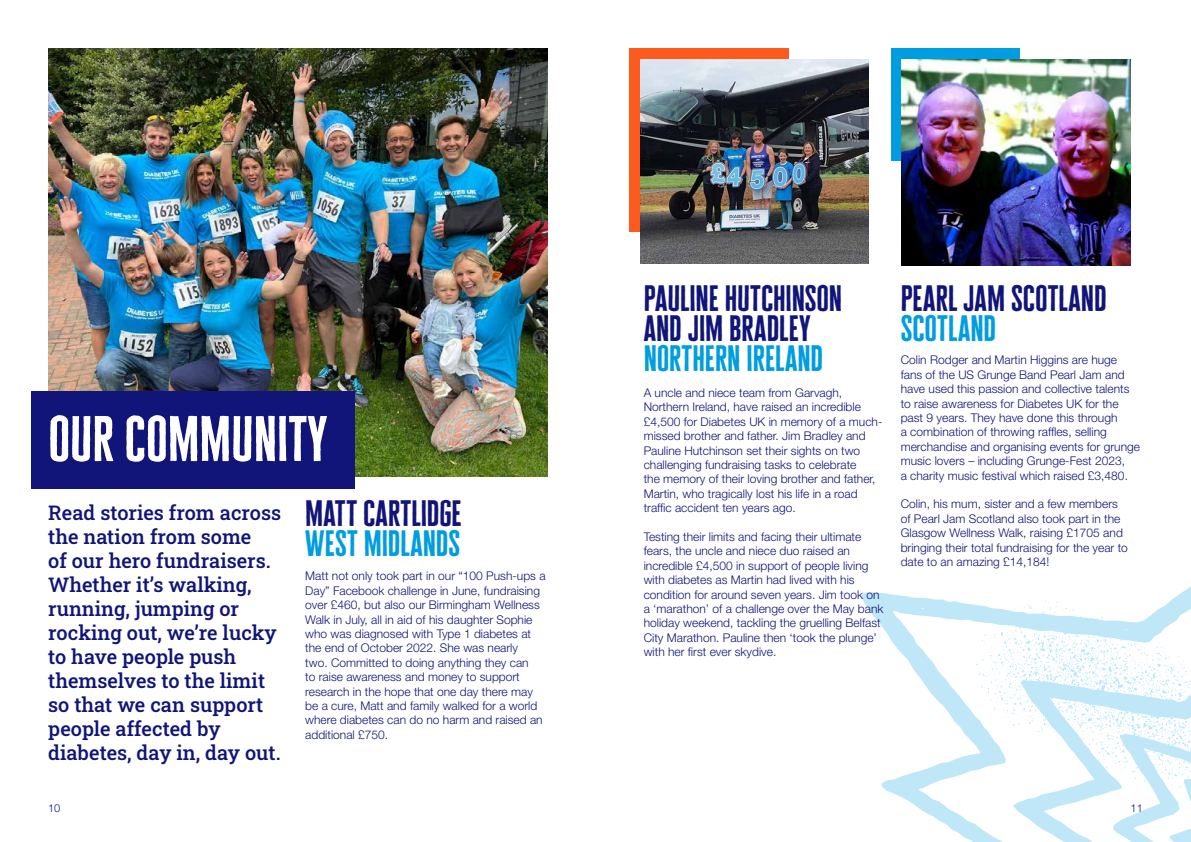
<style>
.page{position:relative;width:1191px;height:842px;background:#fff}
.page>*{position:absolute;margin:0;border:0;box-sizing:border-box;transform-origin:0 0}
.t1{font:700 52.5px "Diabetes UK Cheddar";color:#fff}
.t2{font:700 30px/30px "Diabetes UK Cheddar";color:#111478}
.t3{font:700 30px "Diabetes UK Cheddar";color:#009de0}
.t4{font:500 20px/24px "Roboto Slab";color:#111478}
.t5{font:300 12px/14.4px "Helvetica Neue LT Std";color:#111478}
.t6{font:300 11px "Helvetica Neue LT Std";color:#111478}
</style>
<div class="page">
<img style="left:48px;top:48px;width:499px;height:428px">
<div style="left:31px;top:391px;width:324px;height:98px;background:#111478"></div>
<svg style="left:860px;top:586px;width:331px;height:256px"></svg>
<svg style="left:1013px;top:789px;width:178px;height:53px"></svg>
<svg style="left:976px;top:599px;width:215px;height:190px"></svg>
<div style="left:891px;top:48px;width:129px;height:113px;background:#009de0"></div>
<img style="left:902px;top:59px;width:228px;height:207px">
<div style="left:629px;top:48px;width:160px;height:183px;background:#ff5a1d"></div>
<img style="left:640px;top:59px;width:228px;height:205px">
<h1 class="t1" style="left:48px;top:405px;width:281px">OUR COMMUNITY</h1>
<p class="t4" style="left:48px;top:500px;width:234px">Read stories from across the nation from some<br>of our hero fundraisers.<br>Whether it’s walking, running, jumping or rocking out, we’re lucky to have people push themselves to the limit so that we can support people affected by diabetes, day in, day out.</p>
<h2 class="t2" style="left:305px;top:498px;width:158px">MATT CARTLIDGE</h2>
<h2 class="t3" style="left:305px;top:524px;width:157px">WEST MIDLANDS</h2>
<p class="t5" style="left:305px;top:569px;width:242px">Matt not only took part in our “100 Push-ups a Day” Facebook challenge in June, fundraising over £460, but also our Birmingham Wellness Walk in July, all in aid of his daughter Sophie who was diagnosed with Type 1 diabetes at the end of October 2022. She was nearly<br>two. Committed to doing anything they can<br>to raise awareness and money to support research in the hope that one day there may be a cure, Matt and family walked for a world where diabetes can do no harm and raised an additional £750.</p>
<h2 class="t2" style="left:643px;top:283px;width:200px">PAULINE HUTCHINSON<br>AND JIM BRADLEY</h2>
<h2 class="t3" style="left:643px;top:339px;width:181px">NORTHERN IRELAND</h2>
<p class="t5" style="left:643px;top:385px;width:240px">A uncle and niece team from Garvagh, Northern Ireland, have raised an incredible £4,500 for Diabetes UK in memory of a much&shy;missed brother and father. Jim Bradley and Pauline Hutchinson set their sights on two challenging fundraising tasks to celebrate<br>the memory of their loving brother and father, Martin, who tragically lost his life in a road traffic accident ten years ago.</p>
<p class="t5" style="left:643px;top:529px;width:241px">Testing their limits and facing their ultimate fears, the uncle and niece duo raised an incredible £4,500 in support of people living with diabetes as Martin had lived with his condition for around seven years. Jim took on a ‘marathon’ of a challenge over the May bank holiday weekend, tackling the gruelling Belfast City Marathon. Pauline then ‘took the plunge’ with her first ever skydive.</p>
<h2 class="t2" style="left:900px;top:283px;width:207px">PEARL JAM SCOTLAND</h2>
<h2 class="t3" style="left:900px;top:309px;width:97px">SCOTLAND</h2>
<p class="t5" style="left:900px;top:353px;width:241px">Colin Rodger and Martin Higgins are huge fans of the US Grunge Band Pearl Jam and have used this passion and collective talents to raise awareness for Diabetes UK for the past 9 years. They have done this through<br>a combination of throwing raffles, selling merchandise and organising events for grunge music lovers – including Grunge-Fest 2023,<br>a charity music festival which raised £3,480.</p>
<p class="t5" style="left:900px;top:497px;width:229px">Colin, his mum, sister and a few members of Pearl Jam Scotland also took part in the Glasgow Wellness Walk, raising £1705 and bringing their total fundraising for the year to date to an amazing £14,184!</p>
<p class="t6" style="left:48px;top:801px;width:14px">10</p>
<p class="t6" style="left:1130px;top:801px;width:14px">11</p>
</div>
